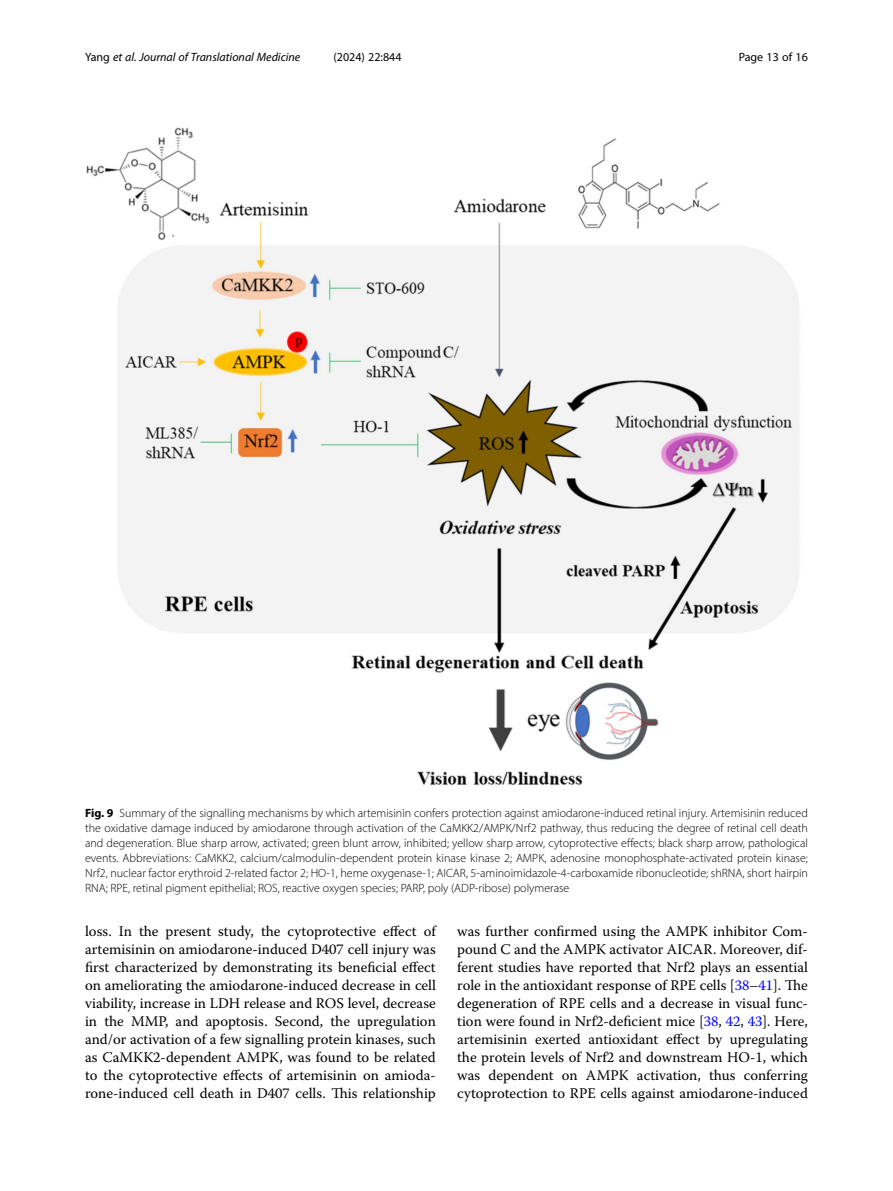
<style>
.page{position:relative;width:893px;height:1191px;background:#fff}
.page>*{position:absolute;margin:0;border:0;box-sizing:border-box;transform-origin:0 0}
.Body_Text{font:14.7px/18px "Warnock Pro";color:#000;text-align:justify}
.Figure_Caption{font:300 12px/15px "Myriad Pro";color:#000;text-align:justify}
.t1{font:italic 12px "Myriad Pro";color:#000}
.t2{font:12px "Myriad Pro";color:#000}
.s1{font-style:normal}
.s2{font-weight:700}
.s3{color:#00f}
</style>
<div class="page">
<img style="left:86px;top:127px;width:713px;height:658px">
<p class="t1" style="left:85px;top:50px;width:217px"><span class="s1">Yang</span> et al. Journal of Translational Medicine</p>
<p class="t2" style="left:333px;top:50px;width:70px">(2024) 22:844</p>
<p class="t2" style="left:739px;top:50px;width:71px">Page 13 of 16</p>
<p class="Figure_Caption" style="left:85px;top:805px;width:724px"><span class="s2">Fig. 9</span> Summary of the signalling mechanisms by which artemisinin confers protection against amiodarone-induced retinal injury. Artemisinin reduced the oxidative damage induced by amiodarone through activation of the CaMKK2/AMPK/Nrf2 pathway, thus reducing the degree of retinal cell death and degeneration. Blue sharp arrow, activated; green blunt arrow, inhibited; yellow sharp arrow, cytoprotective effects; black sharp arrow, pathological events. Abbreviations: CaMKK2, calcium/calmodulin-dependent protein kinase kinase 2; AMPK, adenosine monophosphate-activated protein kinase; Nrf2, nuclear factor erythroid 2-related factor 2; HO-1, heme oxygenase-1; AICAR, 5-aminoimidazole-4-carboxamide ribonucleotide; shRNA, short hairpin RNA; RPE, retinal pigment epithelial; ROS, reactive oxygen species; PARP, poly (ADP-ribose) polymerase</p>
<p class="Body_Text" style="left:85px;top:922px;width:352px">loss. In the present study, the cytoprotective effect of artemisinin on amiodarone-induced D407 cell injury was first characterized by demonstrating its beneficial effect on ameliorating the amiodarone-induced decrease in cell viability, increase in LDH release and ROS level, decrease in the MMP, and apoptosis. Second, the upregulation and/or activation of a few signalling protein kinases, such as CaMKK2-dependent AMPK, was found to be related to the cytoprotective effects of artemisinin on amioda&shy;rone-induced cell death in D407 cells. This relationship</p>
<p class="Body_Text" style="left:457px;top:922px;width:352px">was further confirmed using the AMPK inhibitor Com&shy;pound C and the AMPK activator AICAR. Moreover, dif&shy;ferent studies have reported that Nrf2 plays an essential role in the antioxidant response of RPE cells [<span class="s3">38</span>–<span class="s3">41</span>]. The degeneration of RPE cells and a decrease in visual func&shy;tion were found in Nrf2-deficient mice [<span class="s3">38</span>, <span class="s3">42</span>, <span class="s3">43</span>]. Here, artemisinin exerted antioxidant effect by upregulating the protein levels of Nrf2 and downstream HO-1, which was dependent on AMPK activation, thus conferring cytoprotection to RPE cells against amiodarone-induced</p>
</div>
